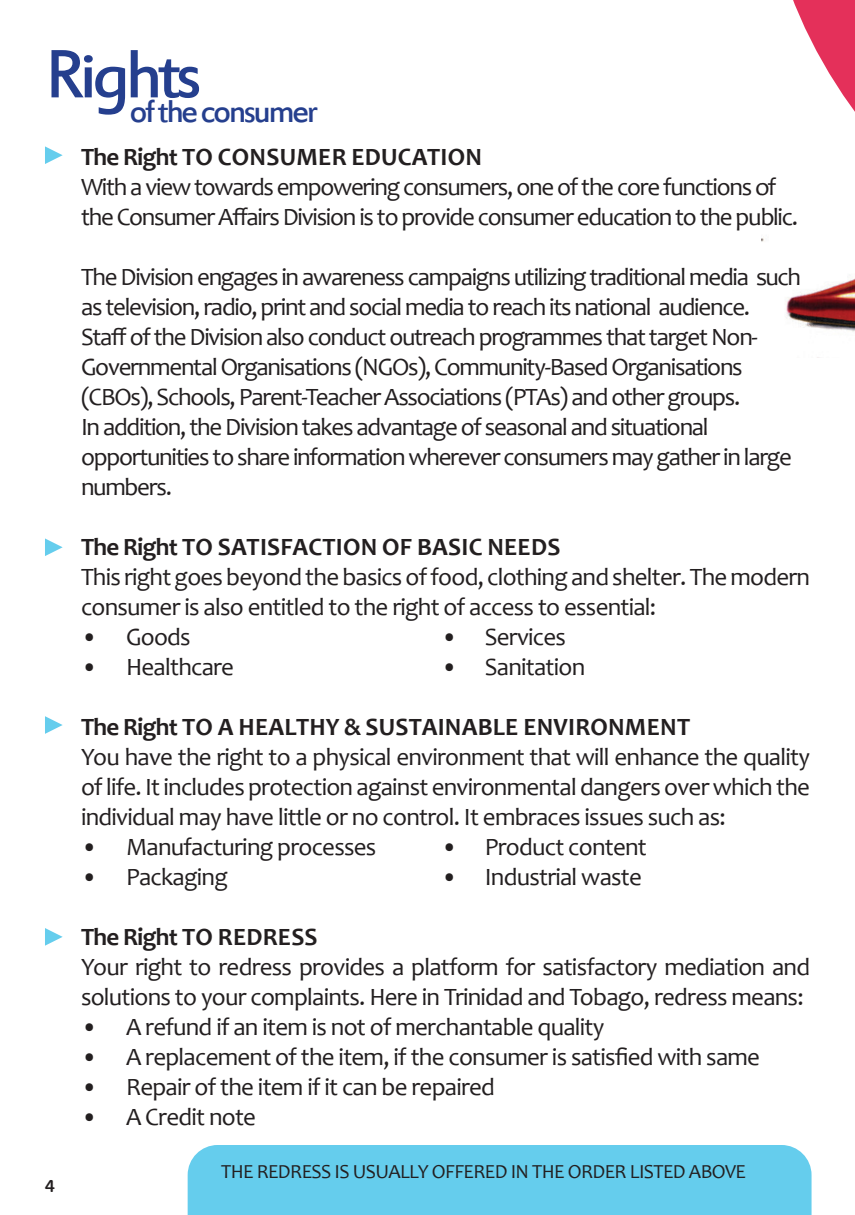
<style>
.page{position:relative;width:855px;height:1215px;background:#fff}
.page>*{position:absolute;margin:0;border:0;box-sizing:border-box;transform-origin:0 0}
.t1{font:74.75px "Estrangelo Edessa";letter-spacing:-.075em;color:#253f8e}
.t2{font:35px "Estrangelo Edessa";letter-spacing:-.075em;color:#253f8e}
.t3{font:25px/30px "Candara";letter-spacing:-.05em;color:#231f20}
.t4{font:25px/30px "Candara";letter-spacing:-.03em;color:#231f20}
.t5{font:700 25px "Candara";letter-spacing:.01em;color:#231f20}
.t6{font:20px "Candara";letter-spacing:-.03em;color:#231f20}
.t7{font:17.5px "Cloud World";color:#231f20}
</style>
<div class="page">
<svg style="left:761px;top:0;width:94px;height:358px"></svg>
<svg style="left:45px;top:146px;width:18px;height:18px"></svg>
<svg style="left:45px;top:538px;width:18px;height:18px"></svg>
<svg style="left:45px;top:716px;width:18px;height:18px"></svg>
<svg style="left:45px;top:928px;width:18px;height:18px"></svg>
<div style="left:188px;top:1145px;width:624px;height:70px;background:#65cded"></div>
<img style="left:762px;top:79px;width:93px;height:278px">
<h1 class="t1" style="left:45px;top:37px;width:158px">Rights</h1>
<h2 class="t2" style="left:129px;top:94px;width:190px">of the consumer</h2>
<p class="t5" style="left:81px;top:141px;width:403px">The Right TO CONSUMER EDUCATION</p>
<p class="t3" style="left:81px;top:171px;width:719px">With a view towards empowering consumers, one of the core functions of the Consumer Affairs Division is to provide consumer education to the public.</p>
<p class="t3" style="left:81px;top:261px;width:722px">The Division engages in awareness campaigns utilizing traditional media such as television, radio, print and social media to reach its national audience.<br>Staff of the Division also conduct outreach programmes that target Non-Governmental Organisations (NGOs), Community-Based Organisations (CBOs), Schools, Parent-Teacher Associations (PTAs) and other groups.<br>In addition, the Division takes advantage of seasonal and situational opportunities to share information wherever consumers may gather in large numbers.</p>
<p class="t5" style="left:81px;top:531px;width:481px">The Right TO SATISFACTION OF BASIC NEEDS</p>
<p class="t4" style="left:81px;top:561px;width:731px">This right goes beyond the basics of food, clothing and shelter. The modern consumer is also entitled to the right of access to essential:</p>
<p class="t3" style="left:81px;top:621px;width:111px">• Goods</p>
<p class="t4" style="left:441px;top:621px;width:127px">• Services</p>
<p class="t4" style="left:81px;top:651px;width:155px">• Healthcare</p>
<p class="t4" style="left:441px;top:651px;width:146px">• Sanitation</p>
<p class="t7" style="left:45px;top:1173px;width:11px">4</p>
<p class="t5" style="left:81px;top:711px;width:611px">The Right TO A HEALTHY &amp; SUSTAINABLE ENVIRONMENT</p>
<p class="t3" style="left:81px;top:741px;width:731px;text-align:justify">You have the right to a physical environment that will enhance the quality of life. It includes protection against environmental dangers over which the individual may have little or no control. It embraces issues such as:</p>
<p class="t4" style="left:81px;top:831px;width:297px">• Manufacturing processes</p>
<p class="t4" style="left:441px;top:831px;width:207px">• Product content</p>
<p class="t4" style="left:81px;top:861px;width:148px">• Packaging</p>
<p class="t4" style="left:441px;top:861px;width:203px">• Industrial waste</p>
<p class="t5" style="left:81px;top:921px;width:238px">The Right TO REDRESS</p>
<p class="t4" style="left:81px;top:951px;width:731px">Your right to redress provides a platform for satisfactory mediation and solutions to your complaints. Here in Trinidad and Tobago, redress means:</p>
<p class="t4" style="left:81px;top:1011px;width:525px">• A refund if an item is not of merchantable quality</p>
<p class="t4" style="left:81px;top:1041px;width:681px">• A replacement of the item, if the consumer is satisfied with same</p>
<p class="t4" style="left:81px;top:1071px;width:416px">• Repair of the item if it can be repaired</p>
<p class="t4" style="left:81px;top:1101px;width:177px">• A Credit note</p>
<p class="t6" style="left:221px;top:1160px;width:526px">THE REDRESS IS USUALLY OFFERED IN THE ORDER LISTED ABOVE</p>
</div>
